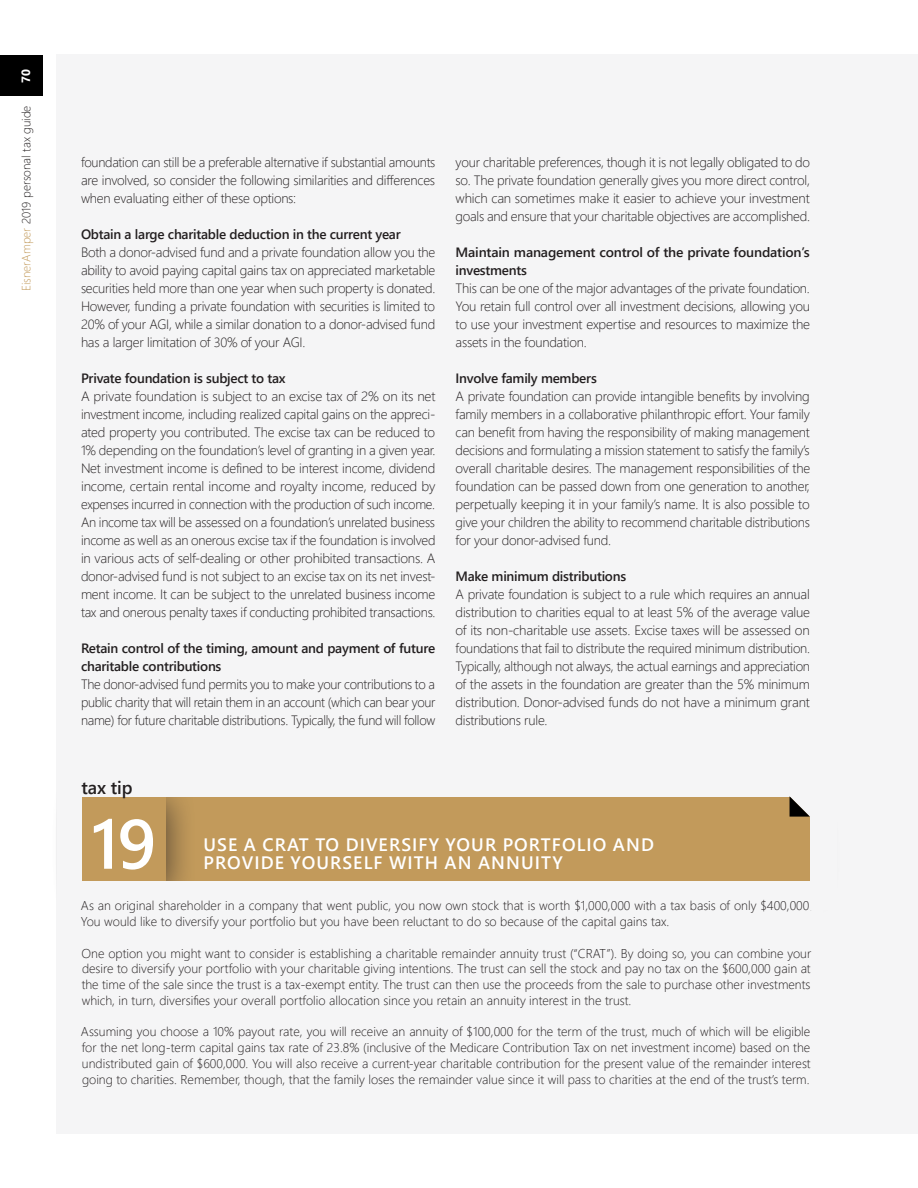
<style>
.page{position:relative;width:918px;height:1188px;background:#fff}
.page>*{position:absolute;margin:0;border:0;box-sizing:border-box;transform-origin:0 0}
.t1{font:600 69.75px "Segoe UI";color:#fff}
.heads1{font:600 18px/18px "Segoe UI";letter-spacing:.06em;color:#fff}
.tax_tip_title{font:600 18px "Segoe UI";color:#231f20}
.t2{font:300 13.5px/18px "Segoe UI";letter-spacing:-.02em;color:#231f20;text-align:justify}
.t3{font:600 13.5px/18px "Segoe UI";letter-spacing:-.02em;color:#231f20}
.Seg_8_5{font:300 12.75px/15.8px "Segoe UI";color:#231f20;text-align:justify}
.t4{font:300 12px "Segoe UI";color:#231f20}
.t5{font:700 12px "Segoe UI";color:#fff}
.s1{color:#c29a5b}
</style>
<div class="page">
<div style="left:0;top:56px;width:43px;height:40px;background:#000"></div>
<div style="left:56px;top:54px;width:862px;height:1080px;background:#f5f5f6"></div>
<div style="left:197px;top:797px;width:613px;height:84px;background:#c29a5b"></div>
<div style="left:51px;top:774px;width:146px;height:145px;background:#231f20;opacity:.75"></div>
<div style="left:81px;top:797px;width:85px;height:85px;background:#c29a5b"></div>
<div style="left:62px;top:882px;width:760px;height:46px;background:#f5f5f6"></div>
<div style="left:74px;top:751px;width:752px;height:46px;background:#f5f5f6"></div>
<div style="left:57px;top:763px;width:24px;height:148px;background:#f5f5f6"></div>
<svg style="left:790px;top:797px;width:20px;height:20px"></svg>
<p class="t5" style="left:16px;top:83px;width:15px;rotate:-90deg">70</p>
<p class="t4" style="left:17px;top:291px;width:187px;rotate:-90deg"><span class="s1">EisnerAmper</span> 2019 personal tax guide</p>
<p class="t2" style="left:81px;top:152px;width:356px">foundation can still be a preferable alternative if substantial amounts are involved, so consider the following similarities and differences when evaluating either of these options:</p>
<p class="t3" style="left:81px;top:225px;width:321px">Obtain a large charitable deduction in the current year</p>
<p class="t2" style="left:81px;top:242px;width:356px">Both a donor-advised fund and a private foundation allow you the ability to avoid paying capital gains tax on appreciated marketable securities held more than one year when such property is donated.<br>However, funding a private foundation with securities is limited to 20% of your AGI, while a similar donation to a donor-advised fund has a larger limitation of 30% of your AGI.</p>
<p class="t3" style="left:81px;top:369px;width:206px">Private foundation is subject to tax</p>
<p class="t2" style="left:81px;top:386px;width:356px">A private foundation is subject to an excise tax of 2% on its net investment income, including realized capital gains on the appreci&shy;ated property you contributed. The excise tax can be reduced to 1% depending on the foundation’s level of granting in a given year.<br>Net investment income is defined to be interest income, dividend income, certain rental income and royalty income, reduced by expenses incurred in connection with the production of such income.<br>An income tax will be assessed on a foundation’s unrelated business income as well as an onerous excise tax if the foundation is involved in various acts of self-dealing or other prohibited transactions. A donor-advised fund is not subject to an excise tax on its net invest&shy;ment income. It can be subject to the unrelated business income tax and onerous penalty taxes if conducting prohibited transactions.</p>
<p class="t3" style="left:81px;top:639px;width:356px">Retain control of the timing, amount and payment of future charitable contributions</p>
<p class="t2" style="left:81px;top:674px;width:356px">The donor-advised fund permits you to make your contributions to a public charity that will retain them in an account (which can bear your name) for future charitable distributions. Typically, the fund will follow</p>
<p class="t2" style="left:456px;top:152px;width:356px">your charitable preferences, though it is not legally obligated to do so. The private foundation generally gives you more direct control, which can sometimes make it easier to achieve your investment goals and ensure that your charitable objectives are accomplished.</p>
<p class="t3" style="left:456px;top:243px;width:356px">Maintain management control of the private foundation’s investments</p>
<p class="t2" style="left:456px;top:278px;width:356px">This can be one of the major advantages of the private foundation.<br>You retain full control over all investment decisions, allowing you to use your investment expertise and resources to maximize the assets in the foundation.</p>
<p class="t3" style="left:456px;top:369px;width:143px">Involve family members</p>
<p class="t2" style="left:456px;top:386px;width:356px">A private foundation can provide intangible benefits by involving family members in a collaborative philanthropic effort. Your family can benefit from having the responsibility of making management decisions and formulating a mission statement to satisfy the family’s overall charitable desires. The management responsibilities of the foundation can be passed down from one generation to another, perpetually keeping it in your family’s name. It is also possible to give your children the ability to recommend charitable distributions for your donor-advised fund.</p>
<p class="t3" style="left:456px;top:567px;width:172px">Make minimum distributions</p>
<p class="t2" style="left:456px;top:584px;width:356px">A private foundation is subject to a rule which requires an annual distribution to charities equal to at least 5% of the average value of its non-charitable use assets. Excise taxes will be assessed on foundations that fail to distribute the required minimum distribution.<br>Typically, although not always, the actual earnings and appreciation of the assets in the foundation are greater than the 5% minimum distribution. Donor-advised funds do not have a minimum grant distributions rule.</p>
<p class="tax_tip_title" style="left:81px;top:773px;width:53px">tax tip</p>
<p class="t1" style="left:91px;top:788px;width:67px">19</p>
<p class="heads1" style="left:203px;top:835px;width:452px">USE A CRAT TO DIVERSIFY YOUR PORTFOLIO AND<br>PROVIDE YOURSELF WITH AN ANNUITY</p>
<p class="Seg_8_5" style="left:81px;top:897px;width:733px">As an original shareholder in a company that went public, you now own stock that is worth $1,000,000 with a tax basis of only $400,000.<br>You would like to diversify your portfolio but you have been reluctant to do so because of the capital gains tax.</p>
<p class="Seg_8_5" style="left:82px;top:945px;width:731px">One option you might want to consider is establishing a charitable remainder annuity trust (“CRAT”). By doing so, you can combine your desire to diversify your portfolio with your charitable giving intentions. The trust can sell the stock and pay no tax on the $600,000 gain at the time of the sale since the trust is a tax-exempt entity. The trust can then use the proceeds from the sale to purchase other investments which, in turn, diversifies your overall portfolio allocation since you retain an annuity interest in the trust.</p>
<p class="Seg_8_5" style="left:81px;top:1023px;width:731px">Assuming you choose a 10% payout rate, you will receive an annuity of $100,000 for the term of the trust, much of which will be eligible for the net long-term capital gains tax rate of 23.8% (inclusive of the Medicare Contribution Tax on net investment income) based on the undistributed gain of $600,000. You will also receive a current-year charitable contribution for the present value of the remainder interest going to charities. Remember, though, that the family loses the remainder value since it will pass to charities at the end of the trust’s term.</p>
</div>
